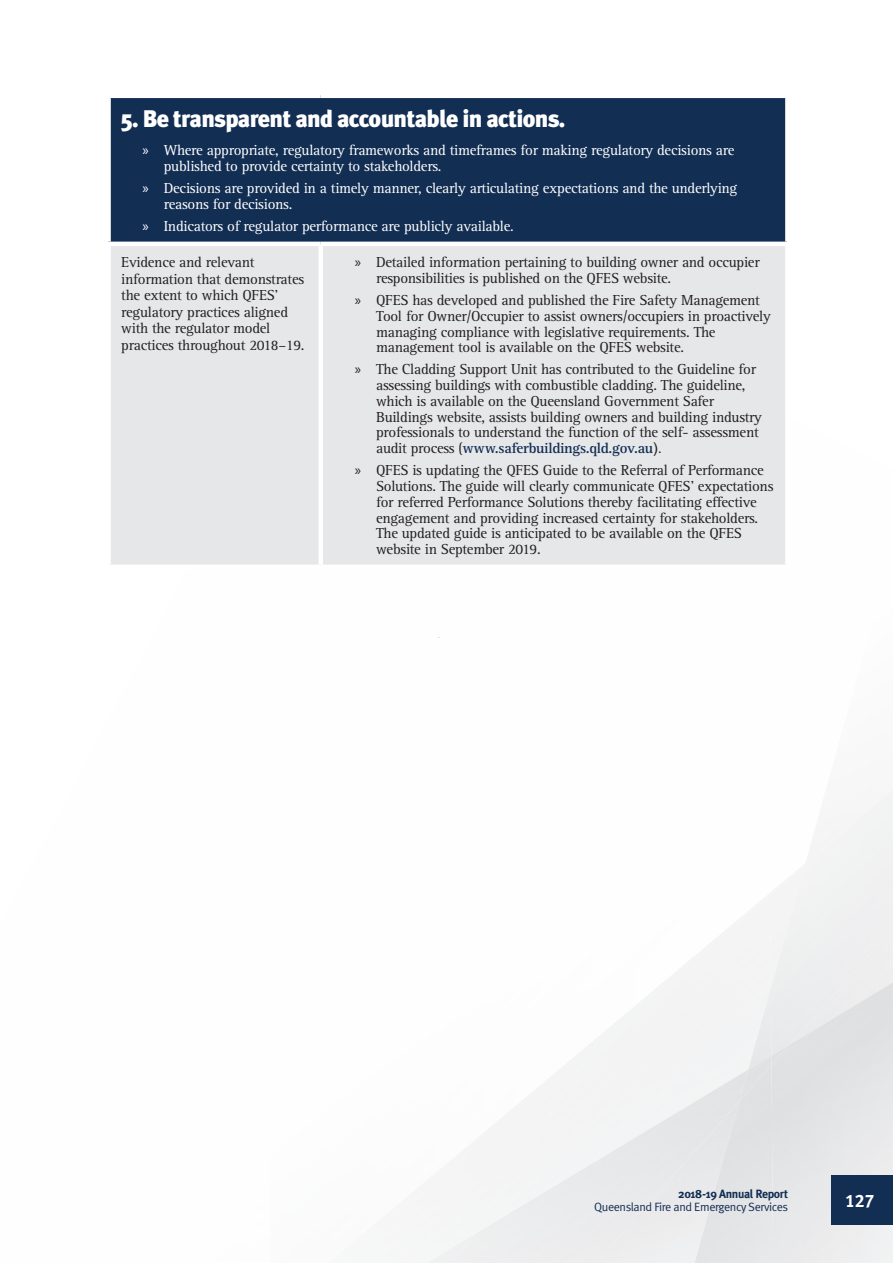
<style>
.page{position:relative;width:893px;height:1263px;background:#fff}
.page>*{position:absolute;margin:0;border:0;box-sizing:border-box;transform-origin:0 0}
.t1{font:900 24px "Meta Plus";letter-spacing:-.03em;color:#fff}
.t2{font:18px "Meta Bold LF";color:#fff}
.t3{font:15px/15.8px "Rotis Serif";letter-spacing:-.02em;color:#231f20}
.t4{font:15px/15.8px "Rotis Serif";letter-spacing:-.02em;color:#fff}
.t5{font:12px "Meta Normal";letter-spacing:-.03em;color:#122e53}
.t6{font:700 12px "Meta Plus";letter-spacing:-.03em;color:#122e53}
.s1{font-family:"Myriad Pro"}
.s2{font-weight:700;color:#122e53}
.s3{font-family:"Arial"}
</style>
<div class="page">
<img style="left:748px;top:988px;width:23px;height:67px">
<div style="left:771px;top:964px;width:122px;height:256px;background:#e5e6e7"></div>
<img style="left:612px;top:1065px;width:163px;height:198px">
<img style="left:446px;top:1069px;width:302px;height:194px">
<img style="left:771px;top:1045px;width:18px;height:20px">
<img style="left:739px;top:1055px;width:32px;height:46px">
<img style="left:428px;top:1235px;width:45px;height:28px">
<div style="left:109px;top:96px;width:678px;height:148px;background:#122e53"></div>
<div style="left:111px;top:246px;width:674px;height:319px;background:#e6e7e9"></div>
<hr style="left:106px;top:94px;width:215px;height:4px;background:#fff">
<div style="left:106px;top:98px;width:5px;height:144px;background:#fff"></div>
<hr style="left:321px;top:94px;width:469px;height:4px;background:#fff">
<div style="left:785px;top:98px;width:5px;height:144px;background:#fff"></div>
<hr style="left:106px;top:242px;width:215px;height:4px;background:#fff">
<hr style="left:321px;top:242px;width:469px;height:4px;background:#fff">
<hr style="left:319px;top:246px;width:4px;height:319px;background:#fff">
<div style="left:831px;top:1175px;width:62px;height:50px;background:#122e53"></div>
<h1 class="t1" style="left:121px;top:104px;width:445px">5. Be transparent and accountable in actions.</h1>
<p class="t4" style="left:164px;top:143px;width:572px;text-indent:-21px"><span class="s1">»</span> Where appropriate, regulatory frameworks and timeframes for making regulatory decisions are published to provide certainty to stakeholders.</p>
<p class="t4" style="left:164px;top:181px;width:575px;text-indent:-21px"><span class="s1">»</span> Decisions are provided in a timely manner, clearly articulating expectations and the underlying reasons for decisions.</p>
<p class="t4" style="left:143px;top:219px;width:373px"><span class="s1">»</span> Indicators of regulator performance are publicly available.</p>
<p class="t3" style="left:121px;top:254px;width:185px;line-height:16.5px">Evidence and relevant information that demonstrates the extent to which QFES’ regulatory practices aligned with the regulator model practices throughout 2018–19.</p>
<p class="t3" style="left:376px;top:255px;width:385px;text-indent:-21px"><span class="s1">»</span> Detailed information pertaining to building owner and occupier responsibilities is published on the QFES website.</p>
<p class="t3" style="left:376px;top:293px;width:396px;text-indent:-21px"><span class="s1">»</span> QFES has developed and published the Fire Safety Management Tool for Owner/Occupier to assist owners/occupiers in proactively managing compliance with legislative requirements. The management tool is available on the QFES website.</p>
<p class="t3" style="left:376px;top:362px;width:387px;text-indent:-21px"><span class="s1">»</span> The Cladding Support Unit has contributed to the Guideline for assessing buildings with combustible cladding. The guideline, which is available on the Queensland Government Safer Buildings website, assists building owners and building industry professionals to understand the function of the self- assessment audit process (<span class="s2">www.saferbuildings.qld.gov.au</span><span class="s3">).</span></p>
<p class="t3" style="left:376px;top:463px;width:399px;text-indent:-21px"><span class="s1">»</span> QFES is updating the QFES Guide to the Referral of Performance Solutions. The guide will clearly communicate QFES’ expectations for referred Performance Solutions thereby facilitating effective engagement and providing increased certainty for stakeholders.<br>The updated guide is anticipated to be available on the QFES website in September 2019.</p>
<p class="t6" style="left:678px;top:1187px;width:111px">2018-19 Annual Report</p>
<p class="t5" style="left:594px;top:1200px;width:196px">Queensland Fire and Emergency Services</p>
<p class="t2" style="left:845px;top:1189px;width:31px">127</p>
</div>
